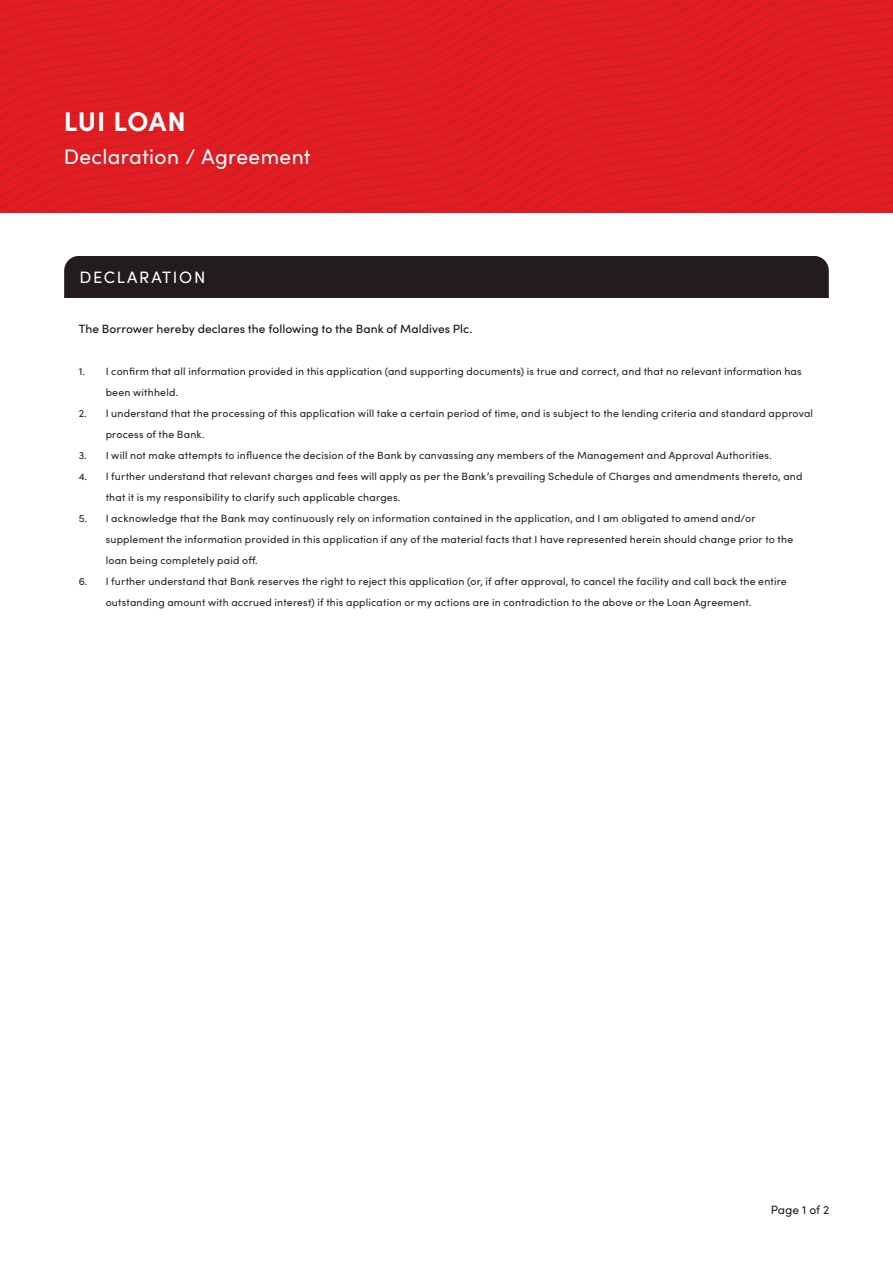
<style>
.page{position:relative;width:893px;height:1263px;background:#fff}
.page>*{position:absolute;margin:0;border:0;box-sizing:border-box;transform-origin:0 0}
.t1{font:700 27px "Sofia Pro";letter-spacing:.015em;color:#fff}
.t2{font:21px "Sofia Pro";letter-spacing:.015em;color:#fff}
.t3{font:16.5px "Sofia Pro";letter-spacing:.1em;color:#fff}
.t4{font:500 12px "Sofia Pro";letter-spacing:.005em;color:#231f20}
.t5{font:12px "Sofia Pro";letter-spacing:-.005em;color:#231f20}
.t6{font:10.5px/21px "Sofia Pro";letter-spacing:.02em;color:#231f20}
</style>
<div class="page">
<img style="left:0;top:0;width:893px;height:213px">
<div style="left:64px;top:256px;width:765px;height:41px;background:#221d1c"></div>
<hr style="left:64px;top:297px;width:765px;height:1px;background:#231f20">
<p class="t1" style="left:64px;top:101px;width:124px">LUI LOAN</p>
<p class="t2" style="left:64px;top:141px;width:248px">Declaration / Agreement</p>
<p class="t3" style="left:80px;top:265px;width:127px">DECLARATION</p>
<p class="t4" style="left:79px;top:320px;width:395px">The Borrower hereby declares the following to the Bank of Maldives Plc.</p>
<p class="t6" style="left:106px;top:360px;width:698px;text-indent:-27px">1. I confirm that all information provided in this application (and supporting documents) is true and correct, and that no relevant information has been withheld.</p>
<p class="t6" style="left:106px;top:402px;width:709px;text-indent:-27px">2. I understand that the processing of this application will take a certain period of time, and is subject to the lending criteria and standard approval process of the Bank.</p>
<p class="t6" style="left:79px;top:444px;width:695px">3. I will not make attempts to influence the decision of the Bank by canvassing any members of the Management and Approval Authorities.</p>
<p class="t6" style="left:106px;top:465px;width:698px;text-indent:-27px">4. I further understand that relevant charges and fees will apply as per the Bank’s prevailing Schedule of Charges and amendments thereto, and that it is my responsibility to clarify such applicable charges.</p>
<p class="t6" style="left:106px;top:507px;width:689px;text-indent:-27px">5. I acknowledge that the Bank may continuously rely on information contained in the application, and I am obligated to amend and/or supplement the information provided in this application if any of the material facts that I have represented herein should change prior to the loan being completely paid off.</p>
<p class="t6" style="left:106px;top:570px;width:683px;text-indent:-27px">6. I further understand that Bank reserves the right to reject this application (or, if after approval, to cancel the facility and call back the entire outstanding amount with accrued interest) if this application or my actions are in contradiction to the above or the Loan Agreement.</p>
<p class="t5" style="left:771px;top:1201px;width:60px">Page 1 of 2</p>
</div>
